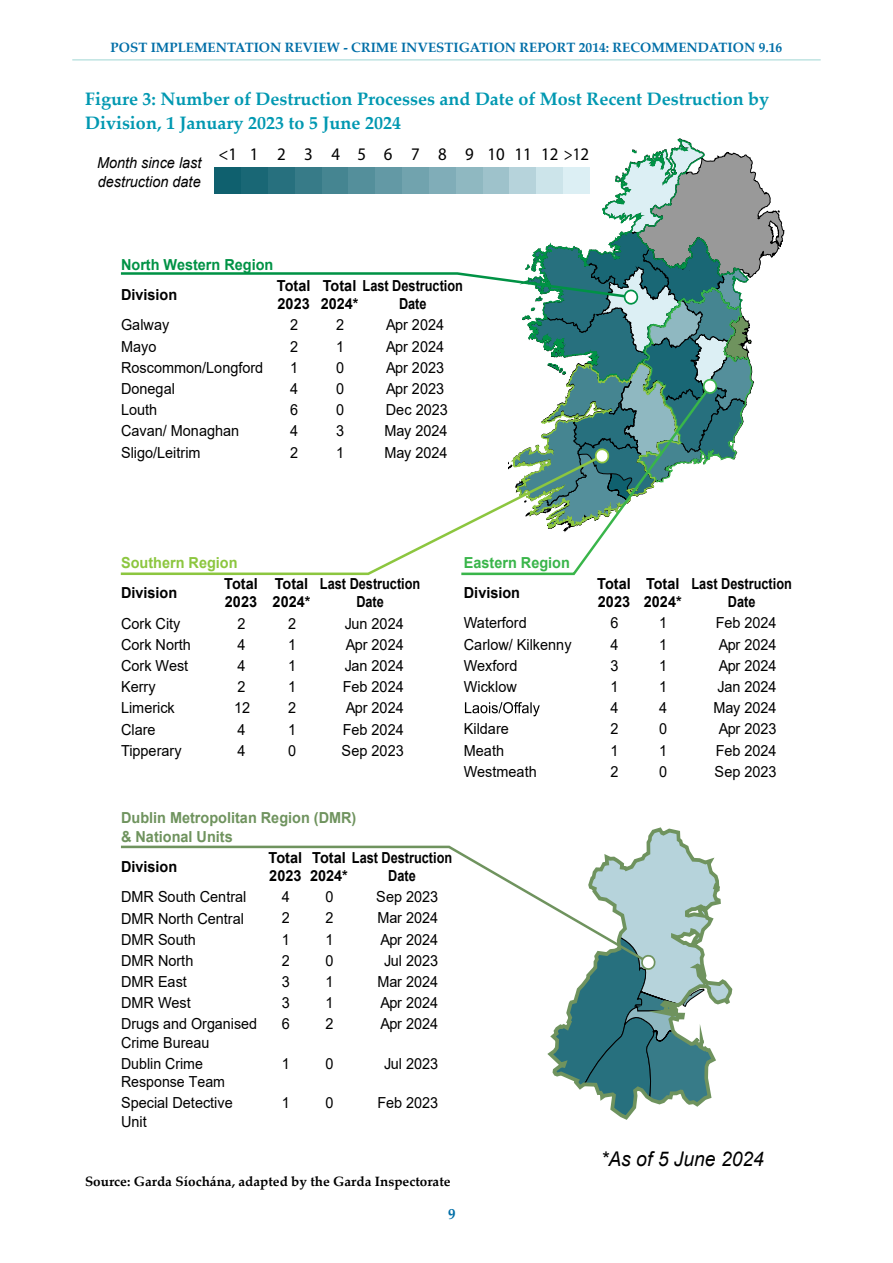
<style>
.page{position:relative;width:893px;height:1263px;background:#fff}
.page>*{position:absolute;margin:0;border:0;box-sizing:border-box;transform-origin:0 0}
.t1{font:italic 20.25px "Arial";color:#000;scale:.95 1}
.FIGURE_HEADING{font:700 18px/24px "Palatino Linotype";color:#0098b1}
.t2{font:17.7px "Myriad Pro";letter-spacing:.28em;color:#000;scale:.95 1}
.t3{font:15.15px/18.3px "Arial";color:#000;scale:.95 1}
.t4{font:700 15.15px/18.3px "Arial";color:#000;scale:.95 1}
.t5{font:700 15.15px/18.3px "Arial";color:#000;text-align:center;scale:.84 1}
.t6{font:700 15.15px/18.3px "Arial";color:#6f935e;scale:.95 1}
.t7{font:italic 15.15px/18.3px "Arial";color:#000;scale:.95 1}
.t8{font:15.15px/18.3px "Arial";color:#000;scale:.94 1}
.t9{font:700 15.15px/30.3px "Arial";color:#009245;scale:.95 1}
.t10{font:15.15px/18.3px "Arial";color:#000;scale:.93 1}
.t11{font:700 15.15px/30.3px "Arial";color:#8cc63f;scale:.95 1}
.t12{font:700 15.15px/30.3px "Arial";color:#39b54a;scale:.95 1}
.t13{font:700 15px "Palatino Linotype";color:#006ea7}
.t14{font:700 13.5px "Palatino Linotype";color:#006ea7}
.Source{font:700 13.5px "Palatino Linotype";color:#000}
.s1{color:#000}
</style>
<div class="page">
<hr style="left:72px;top:59px;width:749px;height:2px;background:#bfe4e2">
<svg style="left:465px;top:702px;width:75px;height:14px"></svg>
<svg style="left:120px;top:532px;width:334px;height:44px"></svg>
<svg style="left:121px;top:845px;width:428px;height:62px"></svg>
<svg style="left:549px;top:829px;width:182px;height:289px"></svg>
<svg style="left:461px;top:532px;width:145px;height:44px"></svg>
<svg style="left:120px;top:139px;width:664px;height:393px"></svg>
<p class="t14" style="left:111px;top:38px;width:673px">POST IMPLEMENTATION REVIEW - CRIME INVESTIGATION REPORT 2014: RECOMMENDATION 9.16</p>
<p class="FIGURE_HEADING" style="left:85px;top:86px;width:686px">Figure 3: Number of Destruction Processes and Date of Most Recent Destruction by<br>Division, 1 January 2023 to 5 June 2024</p>
<p class="t7" style="left:97px;top:154px;width:111px">Month since last destruction date</p>
<p class="t2" style="left:218px;top:144px;width:392px">&lt;11 2 3 4 5 6 7 8 9101112&gt;12</p>
<p class="t9" style="left:121px;top:249px;width:162px">North Western Region<br><span class="s1">Division</span></p>
<p class="t4" style="left:277px;top:277px;width:37px">Total<br>2023</p>
<p class="t4" style="left:321px;top:277px;width:151px">Total Last Destruction<br>2024*</p>
<p class="t5" style="left:399px;top:295px;width:34px">Date</p>
<p class="t3" style="left:121px;top:316px;width:52px">Galway</p>
<p class="t3" style="left:290px;top:316px;width:10px">2</p>
<p class="t3" style="left:336px;top:316px;width:10px">2</p>
<p class="t3" style="left:386px;top:316px;width:62px">Apr 2024</p>
<p class="t3" style="left:121px;top:337px;width:39px">Mayo</p>
<p class="t3" style="left:290px;top:337px;width:10px">2</p>
<p class="t3" style="left:336px;top:337px;width:10px">1</p>
<p class="t3" style="left:386px;top:337px;width:62px">Apr 2024</p>
<p class="t3" style="left:121px;top:358px;width:151px">Roscommon/Longford</p>
<p class="t3" style="left:290px;top:358px;width:10px">1</p>
<p class="t3" style="left:336px;top:358px;width:10px">0</p>
<p class="t3" style="left:386px;top:358px;width:62px">Apr 2023</p>
<p class="t3" style="left:121px;top:379px;width:58px">Donegal</p>
<p class="t3" style="left:290px;top:379px;width:10px">4</p>
<p class="t3" style="left:336px;top:379px;width:10px">0</p>
<p class="t3" style="left:386px;top:379px;width:62px">Apr 2023</p>
<p class="t3" style="left:121px;top:401px;width:40px">Louth</p>
<p class="t3" style="left:290px;top:401px;width:10px">6</p>
<p class="t3" style="left:336px;top:401px;width:10px">0</p>
<p class="t3" style="left:386px;top:401px;width:67px">Dec 2023</p>
<p class="t3" style="left:121px;top:422px;width:126px">Cavan/ Monaghan</p>
<p class="t3" style="left:290px;top:422px;width:10px">4</p>
<p class="t3" style="left:336px;top:422px;width:10px">3</p>
<p class="t3" style="left:385px;top:422px;width:68px">May 2024</p>
<p class="t3" style="left:121px;top:443px;width:85px">Sligo/Leitrim</p>
<p class="t3" style="left:290px;top:443px;width:10px">2</p>
<p class="t3" style="left:336px;top:443px;width:10px">1</p>
<p class="t3" style="left:385px;top:443px;width:68px">May 2024</p>
<p class="t11" style="left:121px;top:548px;width:124px">Southern Region<br><span class="s1">Division</span></p>
<p class="t4" style="left:224px;top:575px;width:37px">Total<br>2023</p>
<p class="t4" style="left:273px;top:575px;width:41px">Total<br>2024*</p>
<p class="t5" style="left:320px;top:575px;width:121px">Last Destruction<br>Date</p>
<p class="t3" style="left:121px;top:614px;width:64px">Cork City</p>
<p class="t3" style="left:238px;top:614px;width:10px">2</p>
<p class="t3" style="left:288px;top:614px;width:10px">2</p>
<p class="t3" style="left:345px;top:614px;width:64px">Jun 2024</p>
<p class="t3" style="left:121px;top:635px;width:75px">Cork North</p>
<p class="t3" style="left:238px;top:635px;width:10px">4</p>
<p class="t3" style="left:288px;top:635px;width:10px">1</p>
<p class="t3" style="left:346px;top:635px;width:62px">Apr 2024</p>
<p class="t3" style="left:121px;top:656px;width:72px">Cork West</p>
<p class="t3" style="left:238px;top:656px;width:10px">4</p>
<p class="t3" style="left:288px;top:656px;width:10px">1</p>
<p class="t3" style="left:345px;top:656px;width:64px">Jan 2024</p>
<p class="t3" style="left:121px;top:678px;width:38px">Kerry</p>
<p class="t3" style="left:238px;top:678px;width:10px">2</p>
<p class="t3" style="left:288px;top:678px;width:10px">1</p>
<p class="t3" style="left:343px;top:678px;width:66px">Feb 2024</p>
<p class="t3" style="left:121px;top:699px;width:58px">Limerick</p>
<p class="t3" style="left:234px;top:699px;width:18px">12</p>
<p class="t3" style="left:288px;top:699px;width:10px">2</p>
<p class="t3" style="left:346px;top:699px;width:62px">Apr 2024</p>
<p class="t3" style="left:121px;top:720px;width:38px">Clare</p>
<p class="t3" style="left:238px;top:720px;width:10px">4</p>
<p class="t3" style="left:288px;top:720px;width:10px">1</p>
<p class="t3" style="left:343px;top:720px;width:66px">Feb 2024</p>
<p class="t3" style="left:121px;top:741px;width:65px">Tipperary</p>
<p class="t3" style="left:238px;top:741px;width:10px">4</p>
<p class="t3" style="left:288px;top:741px;width:10px">0</p>
<p class="t3" style="left:342px;top:741px;width:67px">Sep 2023</p>
<p class="t12" style="left:464px;top:547px;width:113px">Eastern Region<br><span class="s1">Division</span></p>
<p class="t4" style="left:597px;top:575px;width:37px">Total<br>2023</p>
<p class="t4" style="left:644px;top:575px;width:41px">Total<br>2024*</p>
<p class="t5" style="left:691px;top:575px;width:121px">Last Destruction<br>Date</p>
<p class="t3" style="left:464px;top:614px;width:68px">Waterford</p>
<p class="t3" style="left:610px;top:614px;width:10px">6</p>
<p class="t3" style="left:659px;top:614px;width:10px">1</p>
<p class="t3" style="left:716px;top:614px;width:66px">Feb 2024</p>
<p class="t3" style="left:464px;top:635px;width:115px">Carlow/ Kilkenny</p>
<p class="t3" style="left:610px;top:635px;width:10px">4</p>
<p class="t3" style="left:659px;top:635px;width:10px">1</p>
<p class="t3" style="left:719px;top:635px;width:62px">Apr 2024</p>
<p class="t3" style="left:464px;top:656px;width:58px">Wexford</p>
<p class="t3" style="left:610px;top:656px;width:10px">3</p>
<p class="t3" style="left:659px;top:656px;width:10px">1</p>
<p class="t3" style="left:719px;top:656px;width:62px">Apr 2024</p>
<p class="t3" style="left:464px;top:677px;width:57px">Wicklow</p>
<p class="t3" style="left:610px;top:677px;width:10px">1</p>
<p class="t3" style="left:659px;top:677px;width:10px">1</p>
<p class="t3" style="left:718px;top:677px;width:64px">Jan 2024</p>
<p class="t3" style="left:610px;top:698px;width:10px">4</p>
<p class="t3" style="left:659px;top:698px;width:10px">4</p>
<p class="t3" style="left:714px;top:698px;width:68px">May 2024</p>
<p class="t3" style="left:464px;top:720px;width:49px">Kildare</p>
<p class="t3" style="left:610px;top:720px;width:10px">2</p>
<p class="t3" style="left:659px;top:720px;width:10px">0</p>
<p class="t3" style="left:719px;top:720px;width:62px">Apr 2023</p>
<p class="t3" style="left:464px;top:741px;width:44px">Meath</p>
<p class="t3" style="left:610px;top:741px;width:10px">1</p>
<p class="t3" style="left:659px;top:741px;width:10px">1</p>
<p class="t3" style="left:716px;top:741px;width:66px">Feb 2024</p>
<p class="t3" style="left:464px;top:762px;width:78px">Westmeath</p>
<p class="t3" style="left:610px;top:762px;width:10px">2</p>
<p class="t3" style="left:659px;top:762px;width:10px">0</p>
<p class="t3" style="left:714px;top:762px;width:67px">Sep 2023</p>
<p class="t6" style="left:121px;top:809px;width:249px">Dublin Metropolitan Region (DMR) &amp; National Units</p>
<p class="t4" style="left:121px;top:858px;width:61px">Division</p>
<p class="t4" style="left:269px;top:848px;width:37px">Total<br>2023</p>
<p class="t4" style="left:310px;top:848px;width:151px">Total Last Destruction<br>2024*</p>
<p class="t5" style="left:388px;top:867px;width:34px">Date</p>
<p class="t3" style="left:121px;top:888px;width:133px">DMR South Central</p>
<p class="t3" style="left:282px;top:888px;width:10px">4</p>
<p class="t3" style="left:325px;top:888px;width:10px">0</p>
<p class="t3" style="left:376px;top:888px;width:67px">Sep 2023</p>
<p class="t3" style="left:121px;top:909px;width:131px">DMR North Central</p>
<p class="t3" style="left:282px;top:909px;width:10px">2</p>
<p class="t3" style="left:325px;top:909px;width:10px">2</p>
<p class="t3" style="left:378px;top:909px;width:65px">Mar 2024</p>
<p class="t3" style="left:121px;top:930px;width:80px">DMR South</p>
<p class="t3" style="left:282px;top:930px;width:10px">1</p>
<p class="t3" style="left:325px;top:930px;width:10px">1</p>
<p class="t3" style="left:380px;top:930px;width:62px">Apr 2024</p>
<p class="t3" style="left:121px;top:951px;width:78px">DMR North</p>
<p class="t3" style="left:282px;top:951px;width:10px">2</p>
<p class="t3" style="left:325px;top:951px;width:10px">0</p>
<p class="t3" style="left:384px;top:951px;width:59px">Jul 2023</p>
<p class="t3" style="left:121px;top:972px;width:71px">DMR East</p>
<p class="t3" style="left:282px;top:972px;width:10px">3</p>
<p class="t3" style="left:325px;top:972px;width:10px">1</p>
<p class="t3" style="left:378px;top:972px;width:65px">Mar 2024</p>
<p class="t3" style="left:121px;top:994px;width:75px">DMR West</p>
<p class="t3" style="left:282px;top:994px;width:10px">3</p>
<p class="t3" style="left:325px;top:994px;width:10px">1</p>
<p class="t3" style="left:380px;top:994px;width:62px">Apr 2024</p>
<p class="t8" style="left:121px;top:1015px;width:146px">Drugs and Organised<br>Crime Bureau</p>
<p class="t3" style="left:282px;top:1015px;width:10px">6</p>
<p class="t3" style="left:325px;top:1015px;width:10px">2</p>
<p class="t3" style="left:380px;top:1015px;width:62px">Apr 2024</p>
<p class="t10" style="left:121px;top:1054px;width:113px">Dublin Crime<br>Response Team</p>
<p class="t3" style="left:282px;top:1054px;width:10px">1</p>
<p class="t3" style="left:325px;top:1054px;width:10px">0</p>
<p class="t3" style="left:384px;top:1054px;width:59px">Jul 2023</p>
<p class="t3" style="left:121px;top:1094px;width:119px">Special Detective<br>Unit</p>
<p class="t3" style="left:282px;top:1094px;width:10px">1</p>
<p class="t3" style="left:325px;top:1094px;width:10px">0</p>
<p class="t3" style="left:377px;top:1094px;width:66px">Feb 2023</p>
<p class="Source" style="left:85px;top:1172px;width:367px">Source: Garda Síochána, adapted by the Garda Inspectorate</p>
<p class="t13" style="left:448px;top:1203px;width:9px">9</p>
<p class="t1" style="left:601px;top:1146px;width:173px">*As of 5 June 2024</p>
</div>
